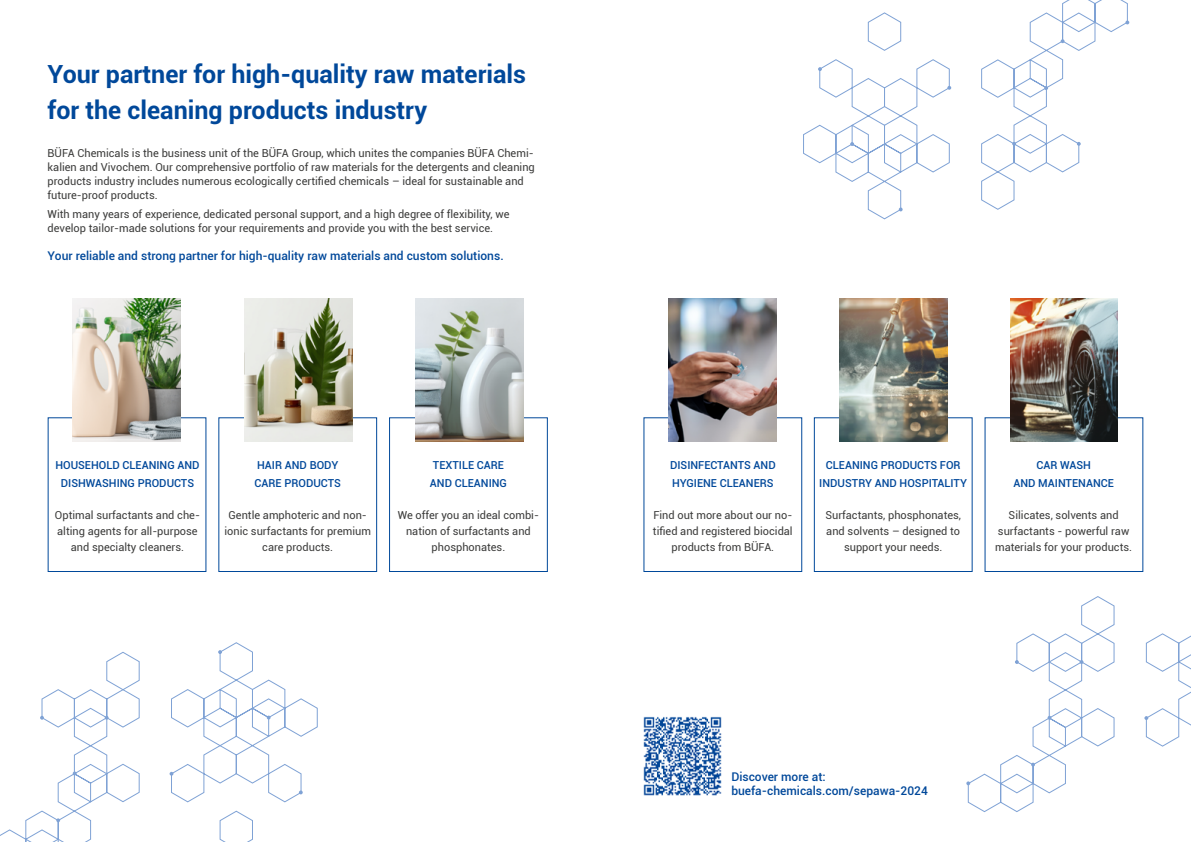
<style>
.page{position:relative;width:1191px;height:842px;background:#fff}
.page>*{position:absolute;margin:0;border:0;box-sizing:border-box;transform-origin:0 0}
.t1{font:700 25px/35.7px "Roboto";color:#00489a}
.t2{font:500 12px/14px "Roboto";color:#00489a}
.t3{font:11px/16px "Roboto";color:#3c3c3b;text-align:center}
.t4{font:500 11px/18px "Roboto";color:#00489a;text-align:center}
</style>
<div class="page">
<div style="left:643px;top:417px;width:159px;height:155px;border:1px solid #00489a"></div>
<div style="left:814px;top:417px;width:158px;height:155px;border:1px solid #00489a"></div>
<div style="left:984px;top:417px;width:159px;height:155px;border:1px solid #00489a"></div>
<svg style="left:803px;top:0;width:324px;height:219px"></svg>
<svg style="left:1125px;top:21px;width:4px;height:3px"></svg>
<svg style="left:1060px;top:39px;width:4px;height:4px"></svg>
<svg style="left:1012px;top:142px;width:4px;height:4px"></svg>
<svg style="left:947px;top:86px;width:4px;height:4px"></svg>
<svg style="left:850px;top:142px;width:4px;height:4px"></svg>
<svg style="left:818px;top:67px;width:4px;height:4px"></svg>
<svg style="left:1076px;top:142px;width:4px;height:4px"></svg>
<svg style="left:898px;top:208px;width:4px;height:3px"></svg>
<svg style="left:1044px;top:86px;width:4px;height:4px"></svg>
<svg style="left:968px;top:596px;width:223px;height:216px"></svg>
<svg style="left:966px;top:781px;width:4px;height:4px"></svg>
<svg style="left:1031px;top:763px;width:4px;height:3px"></svg>
<svg style="left:1079px;top:660px;width:4px;height:4px"></svg>
<svg style="left:1144px;top:716px;width:4px;height:4px"></svg>
<svg style="left:1015px;top:660px;width:3px;height:4px"></svg>
<svg style="left:1047px;top:716px;width:4px;height:4px"></svg>
<img style="left:668px;top:298px;width:108px;height:143px">
<img style="left:839px;top:298px;width:108px;height:143px">
<img style="left:1010px;top:298px;width:107px;height:143px">
<div style="left:48px;top:417px;width:158px;height:155px;border:1px solid #00489a"></div>
<div style="left:218px;top:417px;width:159px;height:155px;border:1px solid #00489a"></div>
<div style="left:389px;top:417px;width:159px;height:155px;border:1px solid #00489a"></div>
<svg style="left:0;top:642px;width:317px;height:200px"></svg>
<svg style="left:56px;top:818px;width:4px;height:4px"></svg>
<svg style="left:105px;top:716px;width:4px;height:4px"></svg>
<svg style="left:170px;top:772px;width:3px;height:4px"></svg>
<svg style="left:267px;top:716px;width:4px;height:3px"></svg>
<svg style="left:299px;top:790px;width:4px;height:4px"></svg>
<svg style="left:40px;top:716px;width:4px;height:4px"></svg>
<svg style="left:218px;top:650px;width:4px;height:4px"></svg>
<svg style="left:73px;top:771px;width:4px;height:4px"></svg>
<img style="left:244px;top:298px;width:108px;height:143px">
<img style="left:415px;top:298px;width:108px;height:143px">
<img style="left:72px;top:298px;width:108px;height:143px">
<img style="left:643px;top:716px;width:79px;height:80px">
<h1 class="t1" style="left:48px;top:56px;width:480px">Your partner for high-quality raw materials for the cleaning products industry</h1>
<p class="t3" style="left:48px;top:145px;width:489px;line-height:14px;text-align:left">BÜFA Chemicals is the business unit of the BÜFA Group, which unites the companies BÜFA Chemi&shy;kalien and Vivochem. Our comprehensive portfolio of raw materials for the detergents and cleaning products industry includes numerous ecologically certified chemicals – ideal for sustainable and future-proof products.</p>
<p class="t3" style="left:48px;top:206px;width:463px;line-height:14px;text-align:left">With many years of experience, dedicated personal support, and a high degree of flexibility, we develop tailor-made solutions for your requirements and provide you with the best service.</p>
<p class="t2" style="left:48px;top:248px;width:457px">Your reliable and strong partner for high-quality raw materials and custom solutions.</p>
<p class="t4" style="left:55px;top:456px;width:146px">HOUSEHOLD CLEANING AND<br>DISHWASHING PRODUCTS</p>
<p class="t3" style="left:55px;top:507px;width:146px">Optimal surfactants and che&shy;alting agents for all-purpose and specialty cleaners.</p>
<p class="t4" style="left:255px;top:456px;width:88px;text-align:left">HAIR AND BODY<br>CARE PRODUCTS</p>
<p class="t3" style="left:224px;top:507px;width:148px">Gentle amphoteric and non&shy;ionic surfactants for premium care products.</p>
<p class="t4" style="left:430px;top:456px;width:79px;text-align:left">TEXTILE CARE<br>AND CLEANING</p>
<p class="t3" style="left:398px;top:507px;width:143px">We offer you an ideal combi&shy;nation of surfactants and phosphonates.</p>
<p class="t4" style="left:670px;top:456px;width:107px;text-align:left">DISINFECTANTS AND<br>HYGIENE CLEANERS</p>
<p class="t3" style="left:653px;top:507px;width:141px">Find out more about our no&shy;tified and registered biocidal products from BÜFA.</p>
<p class="t4" style="left:819px;top:456px;width:149px">CLEANING PRODUCTS FOR<br>INDUSTRY AND HOSPITALITY</p>
<p class="t3" style="left:825px;top:507px;width:137px">Surfactants, phosphonates, and solvents – designed to support your needs.</p>
<p class="t4" style="left:1013px;top:456px;width:102px">CAR WASH<br>AND MAINTENANCE</p>
<p class="t3" style="left:995px;top:507px;width:138px">Silicates, solvents and surfactants - powerful raw materials for your products.</p>
<p class="t2" style="left:731px;top:769px;width:198px">Discover more at: buefa-chemicals.com/sepawa-2024</p>
</div>
